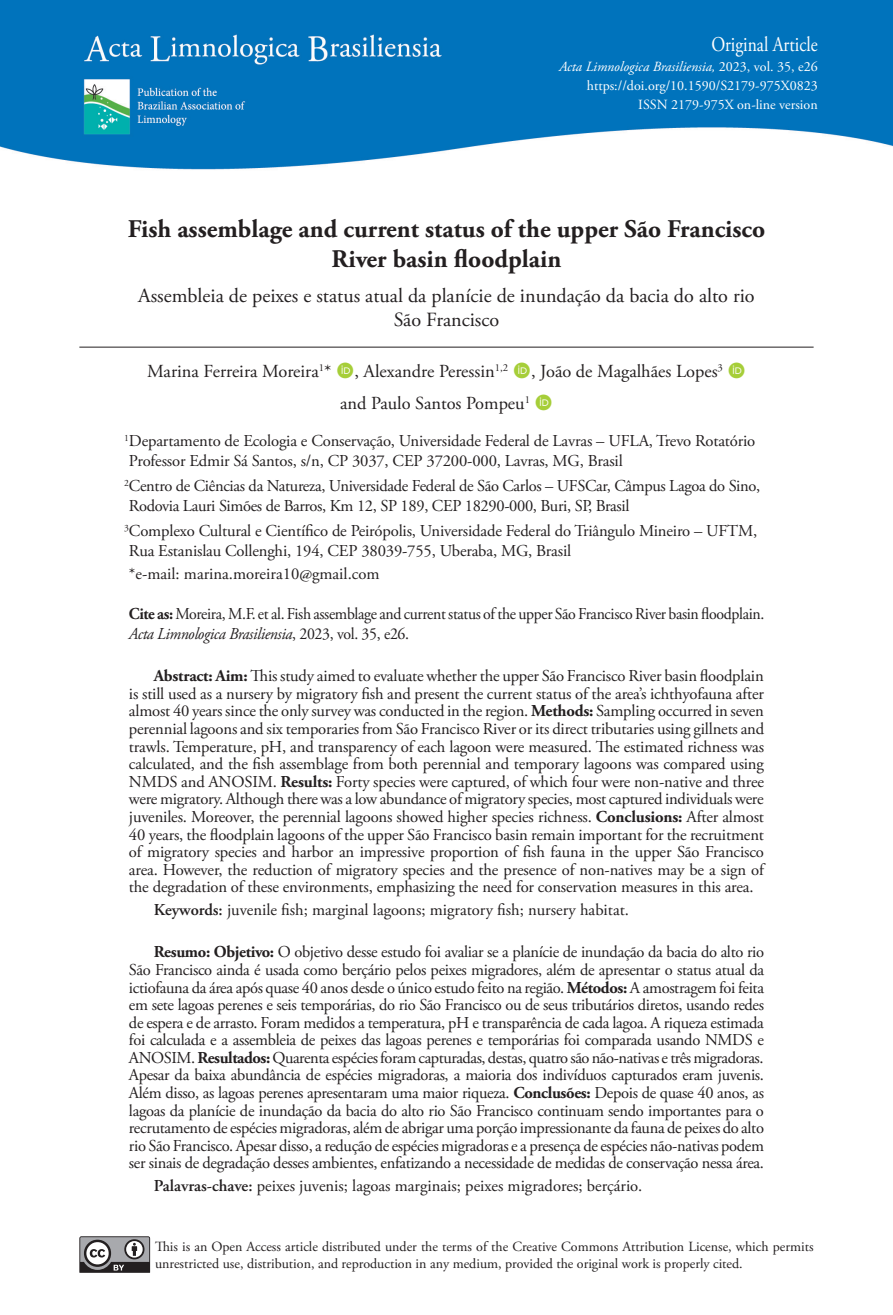
<style>
.page{position:relative;width:893px;height:1315px;background:#fff}
.page>*{position:absolute;margin:0;border:0;box-sizing:border-box;transform-origin:0 0}
.ArticleTitle{font:700 25.38px/30.4px "Adobe Garamond Pro";color:#231f20;text-align:center}
.t1{font:21px "Adobe Garamond Pro";color:#fff;scale:.83 1}
.ArticleTitle-Trans1{font:20.12px/24.2px "Adobe Garamond Pro";color:#231f20;text-align:center}
.Authors{font:18.38px "Adobe Garamond Pro";color:#231f20}
.Abstract-Trans1{font:16.62px/17.5px "Adobe Garamond Pro";letter-spacing:-.02em;color:#231f20;text-align:justify}
.Abstract{font:16.62px/17.5px "Adobe Garamond Pro";letter-spacing:-.01em;color:#231f20;text-align:justify}
.Affiliations{font:16.62px/19.9px "Adobe Garamond Pro";letter-spacing:-.01em;color:#231f20}
.HowToCite{font:16.62px/19.9px "Adobe Garamond Pro";letter-spacing:-.02em;color:#231f20;scale:.95 1}
.Keywords-Trans1{font:16.62px "Adobe Garamond Pro";color:#231f20}
.Keywords{font:16.62px "Adobe Garamond Pro";color:#231f20}
.Correspondence{font:16.62px "Adobe Garamond Pro";color:#231f20}
.LicenseParaAlt{font:14px/16.8px "Adobe Garamond Pro";color:#231f20}
.t2{font:14px/19.2px "Adobe Garamond Pro";color:#fff;text-align:right}
.s1{font-style:italic}
.s2{font-weight:700}
.s3{font-weight:600}
</style>
<div class="page">
<img style="left:0;top:0;width:893px;height:170px">
<svg style="left:79px;top:1236px;width:71px;height:36px"></svg>
<hr style="left:79px;top:347px;width:735px;height:1px;background:#231f20">
<p class="t1" style="left:711px;top:32px;width:130px">Original Article</p>
<p class="t2" style="left:559px;top:57px;width:260px"><span class="s1">Acta Limnologica Brasiliensia,</span> 2023, vol. 35, e26 https://doi.org/10.1590/S2179-975X0823<br>ISSN 2179-975X on-line version</p>
<p class="ArticleTitle" style="left:128px;top:214px;width:639px">Fish assemblage and current status of the upper São Francisco<br>River basin floodplain</p>
<p class="ArticleTitle-Trans1" style="left:138px;top:284px;width:618px">Assembleia de peixes e status atual da planície de inundação da bacia do alto rio<br>São Francisco</p>
<p class="Authors" style="left:147px;top:360px;width:186px">Marina Ferreira Moreira<sup>1</sup>*</p>
<p class="Authors" style="left:354px;top:360px;width:155px">, Alexandre Peressin<sup>1,2</sup></p>
<p class="Authors" style="left:531px;top:360px;width:193px">, João de Magalhães Lopes<sup>3</sup></p>
<p class="Authors" style="left:340px;top:392px;width:191px">and Paulo Santos Pompeu<sup>1</sup></p>
<p class="Affiliations" style="left:124px;top:432px;width:633px"><sup>1</sup>Departamento de Ecologia e Conservação, Universidade Federal de Lavras – UFLA, Trevo Rotatório<br>Professor Edmir Sá Santos, s/n, CP 3037, CEP 37200-000, Lavras, MG, Brasil</p>
<p class="Affiliations" style="left:124px;top:477px;width:638px"><sup>2</sup>Centro de Ciências da Natureza, Universidade Federal de São Carlos – UFSCar, Câmpus Lagoa do Sino,<br>Rodovia Lauri Simões de Barros, Km 12, SP 189, CEP 18290-000, Buri, SP, Brasil</p>
<p class="Affiliations" style="left:124px;top:522px;width:635px"><sup>3</sup>Complexo Cultural e Científico de Peirópolis, Universidade Federal do Triângulo Mineiro – UFTM,<br>Rua Estanislau Collenghi, 194, CEP 38039-755, Uberaba, MG, Brasil</p>
<p class="Correspondence" style="left:129px;top:564px;width:252px">*e-mail: marina.moreira10@gmail.com</p>
<p class="HowToCite" style="left:129px;top:604px;width:670px"><span class="s2">Cite as:</span> Moreira, M.F. et al. Fish assemblage and current status of the upper São Francisco River basin floodplain.<br><span class="s1">Acta Limnologica Brasiliensia</span>, 2023, vol. 35, e26.</p>
<p class="Abstract" style="left:129px;top:668px;width:637px;text-indent:25px"><span class="s2">Abstract: Aim:</span> This study aimed to evaluate whether the upper São Francisco River basin floodplain is still used as a nursery by migratory fish and present the current status of the area’s ichthyofauna after almost 40 years since the only survey was conducted in the region. <span class="s2">Methods:</span> Sampling occurred in seven perennial lagoons and six temporaries from São Francisco River or its direct tributaries using gillnets and trawls. Temperature, pH, and transparency of each lagoon were measured. The estimated richness was calculated, and the fish assemblage from both perennial and temporary lagoons was compared using NMDS and ANOSIM. <span class="s2">Results:</span> Forty species were captured, of which four were non-native and three were migratory. Although there was a low abundance of migratory species, most captured individuals were juveniles. Moreover, the perennial lagoons showed higher species richness. <span class="s2">Conclusions:</span> After almost 40 years, the floodplain lagoons of the upper São Francisco basin remain important for the recruitment of migratory species and harbor an impressive proportion of fish fauna in the upper São Francisco area. However, the reduction of migratory species and the presence of non-natives may be a sign of the degradation of these environments, emphasizing the need for conservation measures in this area.</p>
<p class="Keywords" style="left:154px;top:899px;width:477px"><span class="s3">Keywords:</span> juvenile fish; marginal lagoons; migratory fish; nursery habitat.</p>
<p class="Abstract-Trans1" style="left:129px;top:944px;width:637px;text-indent:25px"><span class="s2">Resumo: Objetivo:</span> O objetivo desse estudo foi avaliar se a planície de inundação da bacia do alto rio São Francisco ainda é usada como berçário pelos peixes migradores, além de apresentar o status atual da ictiofauna da área após quase 40 anos desde o único estudo feito na região. <span class="s2">Métodos:</span> A amostragem foi feita em sete lagoas perenes e seis temporárias, do rio São Francisco ou de seus tributários diretos, usando redes de espera e de arrasto. Foram medidos a temperatura, pH e transparência de cada lagoa. A riqueza estimada foi calculada e a assembleia de peixes das lagoas perenes e temporárias foi comparada usando NMDS e ANOSIM. <span class="s2">Resultados:</span> Quarenta espécies foram capturadas, destas, quatro são não-nativas e três migradoras.<br>Apesar da baixa abundância de espécies migradoras, a maioria dos indivíduos capturados eram juvenis.<br>Além disso, as lagoas perenes apresentaram uma maior riqueza. <span class="s2">Conclusões:</span> Depois de quase 40 anos, as lagoas da planície de inundação da bacia do alto rio São Francisco continuam sendo importantes para o recrutamento de espécies migradoras, além de abrigar uma porção impressionante da fauna de peixes do alto rio São Francisco. Apesar disso, a redução de espécies migradoras e a presença de espécies não-nativas podem ser sinais de degradação desses ambientes, enfatizando a necessidade de medidas de conservação nessa área.</p>
<p class="Keywords-Trans1" style="left:154px;top:1175px;width:490px"><span class="s3">Palavras-chave:</span> peixes juvenis; lagoas marginais; peixes migradores; berçário.</p>
<p class="LicenseParaAlt" style="left:155px;top:1238px;width:660px">This is an Open Access article distributed under the terms of the Creative Commons Attribution License, which permits unrestricted use, distribution, and reproduction in any medium, provided the original work is properly cited.</p>
</div>
